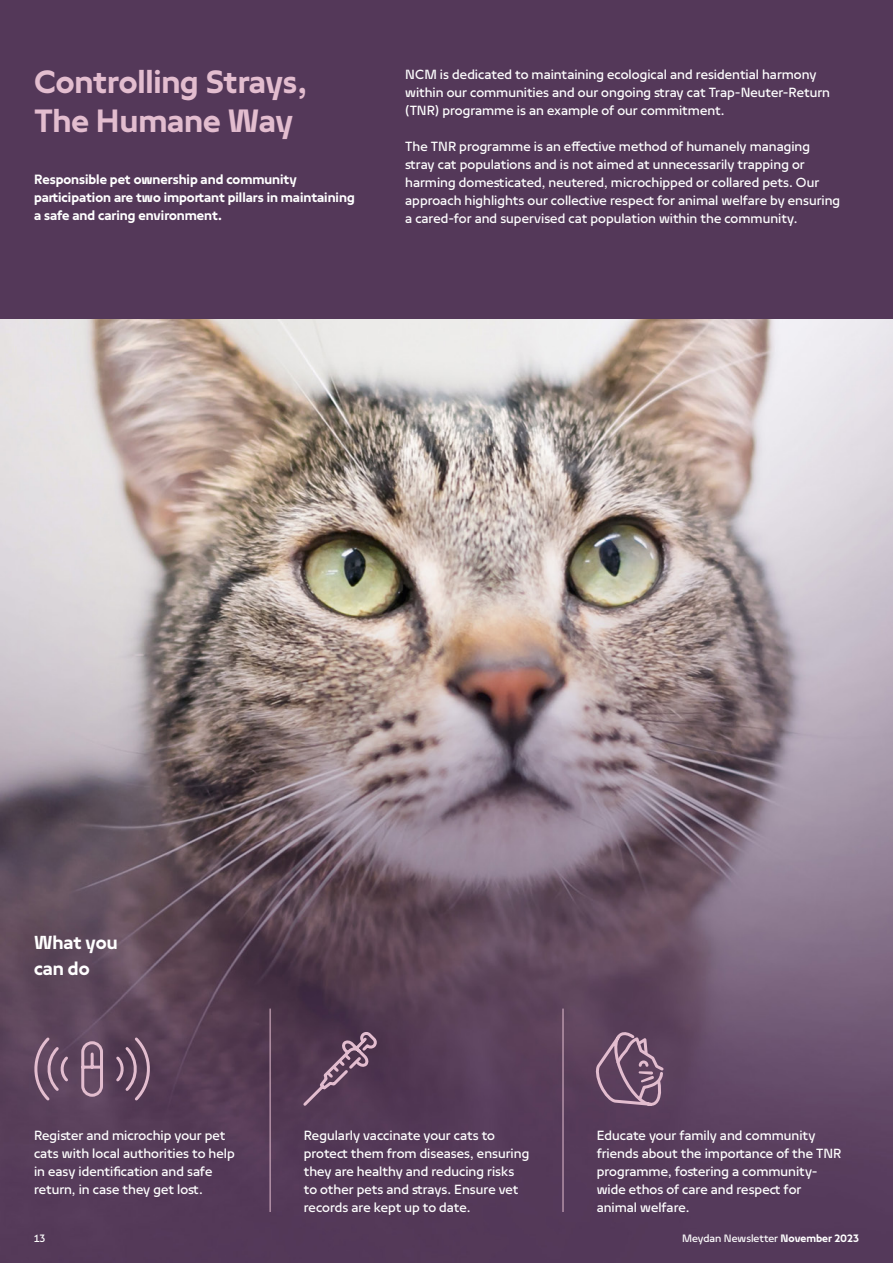
<style>
.page{position:relative;width:893px;height:1263px;background:#fff}
.page>*{position:absolute;margin:0;border:0;box-sizing:border-box;transform-origin:0 0}
.t1{font:700 36px/39px "Nakheel Text";letter-spacing:-.005em;color:#e3bdcf}
.t2{font:700 21px/25.2px "Nakheel Text";color:#fff}
.t3{font:15px/18px "Nakheel Text";color:#fff}
.t4{font:700 15px/18px "Nakheel Text";color:#fff}
.t5{font:12px "Nakheel Text";color:#fff}
.s1{font-weight:700}
</style>
<div class="page">
<img style="left:0;top:319px;width:893px;height:944px">
<hr style="left:270px;top:1008px;width:1px;height:204px;background:#e3bdcf">
<hr style="left:563px;top:1008px;width:1px;height:204px;background:#e3bdcf">
<div style="left:0;top:0;width:893px;height:319px;background:#543859"></div>
<svg style="left:32px;top:1035px;width:120px;height:68px;background:#70556d"></svg>
<svg style="left:593px;top:1029px;width:73px;height:82px;background:#745771"></svg>
<svg style="left:301px;top:1029px;width:79px;height:79px;background:#61465f"></svg>
<h1 class="t1" style="left:34px;top:62px;width:275px">Controlling Strays,<br>The Humane Way</h1>
<p class="t4" style="left:34px;top:171px;width:322px">Responsible pet ownership and community participation are two important pillars in maintaining a safe and caring environment.</p>
<p class="t3" style="left:405px;top:65px;width:426px">NCM is dedicated to maintaining ecological and residential harmony within our communities and our ongoing stray cat Trap-Neuter-Return (TNR) programme is an example of our commitment.</p>
<p class="t3" style="left:405px;top:137px;width:436px">The TNR programme is an effective method of humanely managing stray cat populations and is not aimed at unnecessarily trapping or harming domesticated, neutered, microchipped or collared pets. Our approach highlights our collective respect for animal welfare by ensuring a cared-for and supervised cat population within the community.</p>
<h2 class="t2" style="left:34px;top:930px;width:85px">What you can do</h2>
<p class="t3" style="left:34px;top:1126px;width:202px">Register and microchip your pet cats with local authorities to help in easy identification and safe return, in case they get lost.</p>
<p class="t3" style="left:304px;top:1126px;width:227px">Regularly vaccinate your cats to protect them from diseases, ensuring they are healthy and reducing risks to other pets and strays. Ensure vet records are kept up to date.</p>
<p class="t3" style="left:597px;top:1126px;width:246px">Educate your family and community friends about the importance of the TNR programme, fostering a community&shy;wide ethos of care and respect for animal welfare.</p>
<p class="t5" style="left:34px;top:1230px;width:13px">13</p>
<p class="t5" style="left:682px;top:1230px;width:178px">Meydan Newsletter <span class="s1">November 2023</span></p>
</div>
